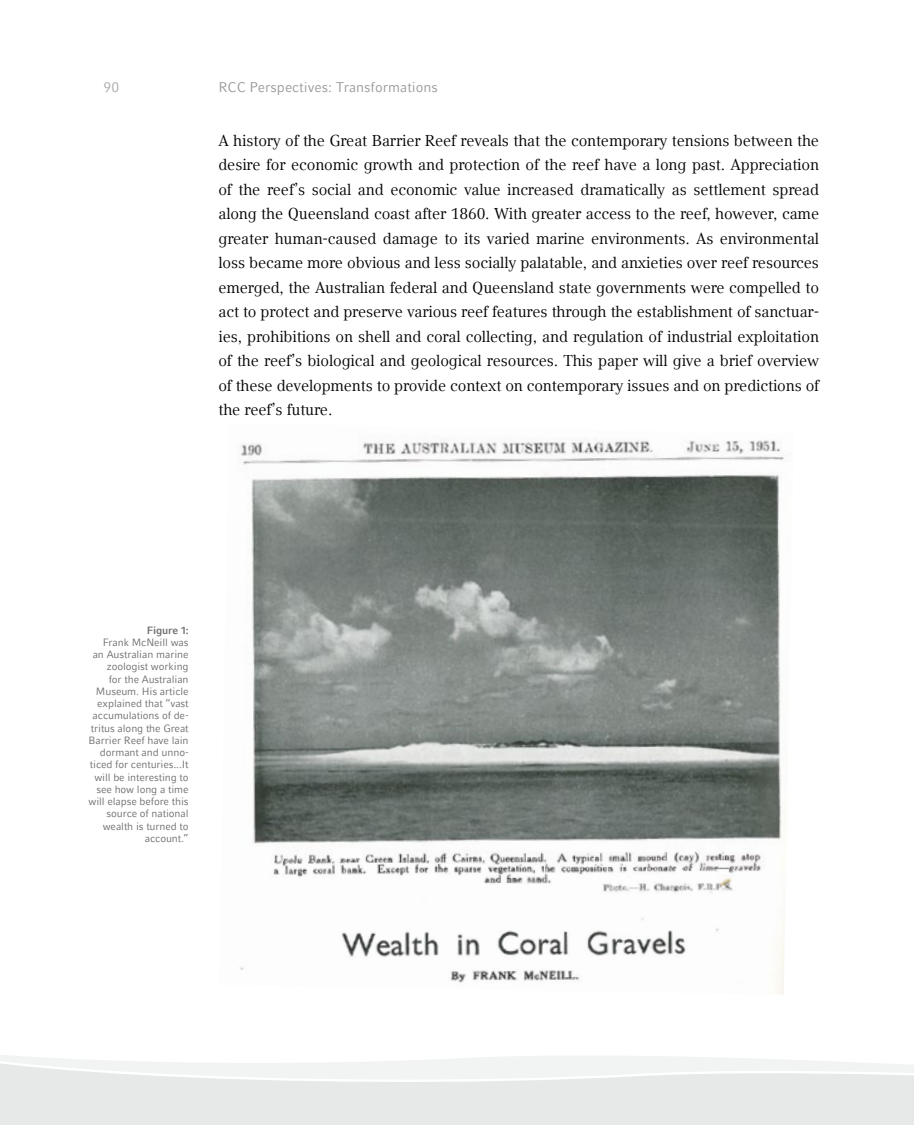
<style>
.page{position:relative;width:914px;height:1125px;background:#fff}
.page>*{position:absolute;margin:0;border:0;box-sizing:border-box;transform-origin:0 0}
.t1{font:15.75px/24.5px "LMU Compatil Text";letter-spacing:-.01em;color:#000;text-align:justify}
.t2{font:14px "LMU Compatil Fact";color:#9a9b9b}
.t3{font:14px "LMU Compatil Fact";color:#acadad}
.t4{font:10.5px/12.2px "LMU Compatil Fact";letter-spacing:-.01em;color:#6f6f6e;text-align:right}
.t5{font:700 10.5px "LMU Compatil Fact";letter-spacing:-.01em;color:#6f6f6e}
</style>
<div class="page">
<svg style="left:0;top:994px;width:913px;height:131px"></svg>
<img style="left:241px;top:440px;width:544px;height:420px">
<img style="left:240px;top:860px;width:545px;height:134px">
<p class="t3" style="left:103px;top:79px;width:17px">90</p>
<p class="t2" style="left:218px;top:79px;width:221px">RCC Perspectives: Transformations</p>
<p class="t1" style="left:218px;top:128px;width:602px">A history of the Great Barrier Reef reveals that the contemporary tensions between the desire for economic growth and protection of the reef have a long past. Appreciation of the reef’s social and economic value increased dramatically as settlement spread along the Queensland coast after 1860. With greater access to the reef, however, came greater human-caused damage to its varied marine environments. As environmental loss became more obvious and less socially palatable, and anxieties over reef resources emerged, the Australian federal and Queensland state governments were compelled to act to protect and preserve various reef features through the establishment of sanctuar&shy;ies, prohibitions on shell and coral collecting, and regulation of industrial exploitation of the reef’s biological and geological resources. This paper will give a brief overview of these developments to provide context on contemporary issues and on predictions of the reef’s future.</p>
<p class="t5" style="left:147px;top:624px;width:43px">Figure 1:</p>
<p class="t4" style="left:88px;top:636px;width:102px">Frank McNeill was<br>an Australian marine zoologist working<br>for the Australian<br>Museum. His article explained that “vast accumulations of de&shy;tritus along the Great<br>Barrier Reef have lain dormant and unno&shy;ticed for centuries...It will be interesting to see how long a time will elapse before this source of national wealth is turned to account.”</p>
</div>
